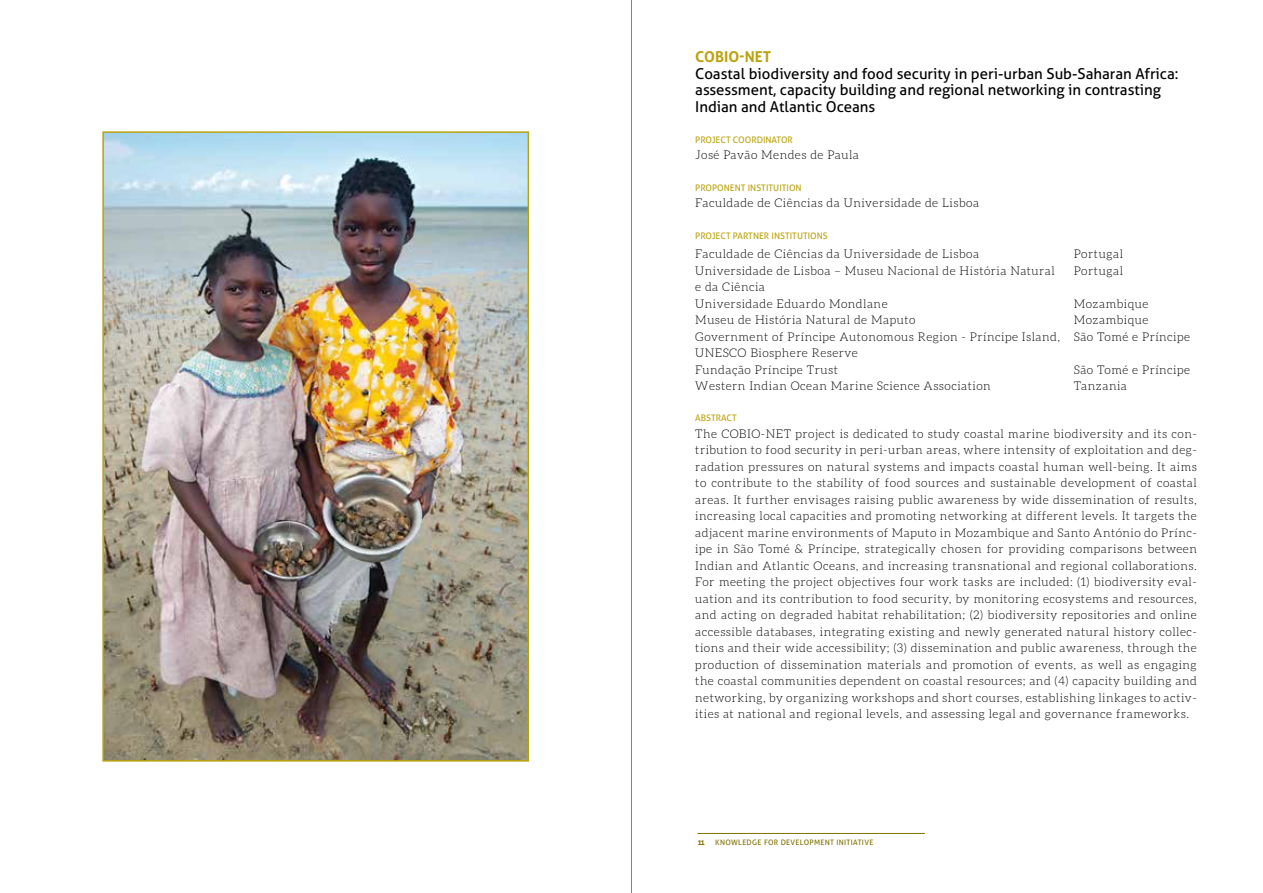
<style>
.page{position:relative;width:1263px;height:893px;background:#fff}
.page>*{position:absolute;margin:0;border:0;box-sizing:border-box;transform-origin:0 0}
.t1{font:15px/16.5px "Aller";color:#000}
.t2{font:700 15px "Aller";color:#bba30d}
.t3{font:300 12px/16.5px "Aleo";letter-spacing:.04em;color:#000}
.t4{font:9px "Aller";color:#bba30d}
.t5{font:7.5px "Aller";letter-spacing:.04em;color:#817100}
.t6{font:700 7.5px "Aller";color:#817100}
</style>
<div class="page">
<hr style="left:697px;top:833px;width:228px;height:1px;background:#817100">
<img style="left:105px;top:134px;width:421px;height:625px">
<div style="left:102px;top:131px;width:427px;height:631px;border:2px solid #bba30d"></div>
<hr style="left:631px;top:0;width:1px;height:893px;background:#808285">
<p class="t2" style="left:695px;top:47px;width:78px">COBIO-NET</p>
<p class="t1" style="left:695px;top:65px;width:485px">Coastal biodiversity and food security in peri-urban Sub-Saharan Africa: assessment, capacity building and regional networking in contrasting<br>Indian and Atlantic Oceans</p>
<p class="t4" style="left:695px;top:134px;width:99px">PROJECT COORDINATOR</p>
<p class="t3" style="left:695px;top:147px;width:165px">José Pavão Mendes de Paula</p>
<p class="t4" style="left:695px;top:182px;width:108px">PROPONENT INSTITUITION</p>
<p class="t3" style="left:695px;top:195px;width:285px">Faculdade de Ciências da Universidade de Lisboa</p>
<p class="t4" style="left:695px;top:231px;width:134px">PROJECT PARTNER INSTITUTIONS</p>
<p class="t3" style="left:695px;top:246px;width:366px">Faculdade de Ciências da Universidade de Lisboa<br>Universidade de Lisboa – Museu Nacional de História Natural e da Ciência<br>Universidade Eduardo Mondlane<br>Museu de História Natural de Maputo<br>Government of Príncipe Autonomous Region - Príncipe Island, UNESCO Biosphere Reserve<br>Fundação Príncipe Trust<br>Western Indian Ocean Marine Science Association</p>
<p class="t3" style="left:1074px;top:246px;width:51px">Portugal<br>Portugal</p>
<p class="t3" style="left:1074px;top:295px;width:118px">Mozambique<br>Mozambique<br>São Tomé e Príncipe</p>
<p class="t3" style="left:1074px;top:361px;width:118px">São Tomé e Príncipe<br>Tanzania</p>
<p class="t4" style="left:695px;top:413px;width:43px">ABSTRACT</p>
<p class="t3" style="left:695px;top:425px;width:503px;text-align:justify">The COBIO-NET project is dedicated to study coastal marine biodiversity and its con&shy;tribution to food security in peri-urban areas, where intensity of exploitation and deg&shy;radation pressures on natural systems and impacts coastal human well-being. It aims to contribute to the stability of food sources and sustainable development of coastal areas. It further envisages raising public awareness by wide dissemination of results, increasing local capacities and promoting networking at different levels. It targets the adjacent marine environments of Maputo in Mozambique and Santo António do Prínc&shy;ipe in São Tomé &amp; Príncipe, strategically chosen for providing comparisons between Indian and Atlantic Oceans, and increasing transnational and regional collaborations.<br>For meeting the project objectives four work tasks are included: (1) biodiversity eval&shy;uation and its contribution to food security, by monitoring ecosystems and resources, and acting on degraded habitat rehabilitation; (2) biodiversity repositories and online accessible databases, integrating existing and newly generated natural history collec&shy;tions and their wide accessibility; (3) dissemination and public awareness, through the production of dissemination materials and promotion of events, as well as engaging the coastal communities dependent on coastal resources; and (4) capacity building and networking, by organizing workshops and short courses, establishing linkages to activ&shy;ities at national and regional levels, and assessing legal and governance frameworks.</p>
<p class="t6" style="left:697px;top:838px;width:9px">11</p>
<p class="t5" style="left:715px;top:838px;width:160px">KNOWLEDGE FOR DEVELOPMENT INITIATIVE</p>
</div>
